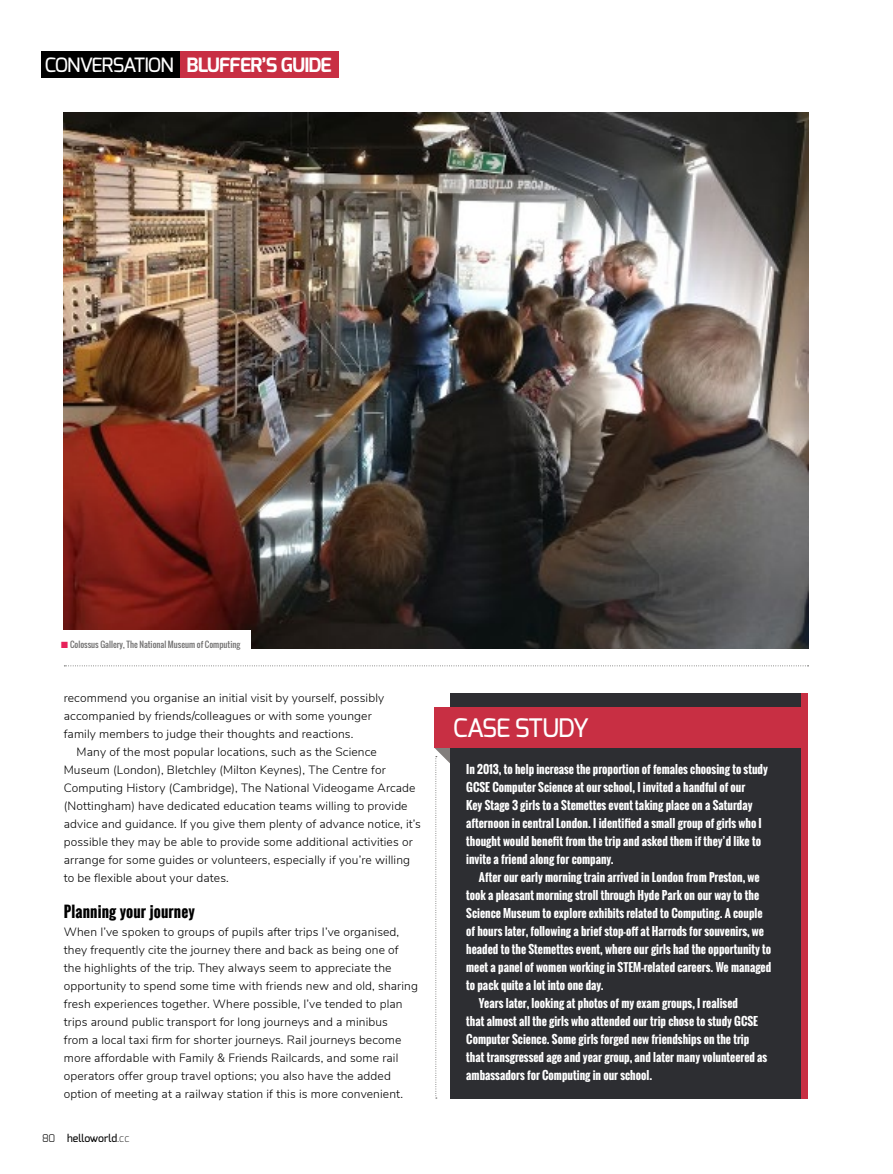
<style>
.page{position:relative;width:893px;height:1174px;background:#fff}
.page>*{position:absolute;margin:0;border:0;box-sizing:border-box;transform-origin:0 0}
.t1{font:500 25.5px "Exo";letter-spacing:-.04em;color:#fff}
.t2{font:700 19.65px "Exo";letter-spacing:-.04em;color:#fff}
.t3{font:700 15px "Oswald";letter-spacing:.01em;color:#000}
.t4{font:300 12px/18px "Nunito Sans";letter-spacing:.01em;color:#000}
.t5{font:700 11.25px/18px "Oswald";color:#fff}
.t6{font:500 10.5px "Exo";letter-spacing:-.01em;color:#000}
.t7{font:8.25px "Oswald";color:#706f6f}
.s1{font-weight:500}
.s2{color:#e7215a}
.s3{font-weight:300}
.s4{font-weight:200}
</style>
<div class="page">
<svg style="left:434px;top:747px;width:17px;height:351px"></svg>
<div style="left:451px;top:693px;width:357px;height:405px;background:#2d2e32"></div>
<div style="left:802px;top:693px;width:6px;height:405px;background:#c82f43"></div>
<div style="left:434px;top:707px;width:374px;height:40px;background:#c82f43"></div>
<div style="left:180px;top:51px;width:159px;height:27px;background:#c82f43"></div>
<div style="left:42px;top:51px;width:138px;height:27px;background:#000"></div>
<img style="left:63px;top:112px;width:745px;height:536px">
<div style="left:56px;top:630px;width:195px;height:26px;background:#fff"></div>
<svg style="left:64px;top:665px;width:744px;height:1px"></svg>
<h2 class="t2" style="left:45px;top:53px;width:288px"><span class="s1">CONVERSATION</span> BLUFFER’S GUIDE</h2>
<p class="t7" style="left:61px;top:641px;width:180px"><span class="s2">■</span> Colossus Gallery, The National Museum of Computing</p>
<p class="t4" style="left:64px;top:690px;width:322px">recommend you organise an initial visit by yourself, possibly accompanied by friends/colleagues or with some younger family members to judge their thoughts and reactions.</p>
<p class="t4" style="left:64px;top:744px;width:359px;text-indent:13px">Many of the most popular locations, such as the Science Museum (London), Bletchley (Milton Keynes), The Centre for Computing History (Cambridge), The National Videogame Arcade (Nottingham) have dedicated education teams willing to provide advice and guidance. If you give them plenty of advance notice, it’s possible they may be able to provide some additional activities or arrange for some guides or volunteers, especially if you’re willing to be flexible about your dates.</p>
<p class="t3" style="left:64px;top:905px;width:133px">Planning your journey</p>
<p class="t4" style="left:64px;top:924px;width:356px">When I’ve spoken to groups of pupils after trips I’ve organised, they frequently cite the journey there and back as being one of the highlights of the trip. They always seem to appreciate the opportunity to spend some time with friends new and old, sharing fresh experiences together. Where possible, I’ve tended to plan trips around public transport for long journeys and a minibus<br>from a local taxi firm for shorter journeys. Rail journeys become more affordable with Family &amp; Friends Railcards, and some rail operators offer group travel options; you also have the added option of meeting at a railway station if this is more convenient.</p>
<p class="t6" style="left:42px;top:1132px;width:89px"><span class="s3">80</span> helloworld<span class="s4">.cc</span></p>
<h1 class="t1" style="left:453px;top:713px;width:137px">CASE STUDY</h1>
<p class="t5" style="left:466px;top:761px;width:303px">In 2013, to help increase the proportion of females choosing to study GCSE Computer Science at our school, I invited a handful of our<br>Key Stage 3 girls to a Stemettes event taking place on a Saturday afternoon in central London. I identified a small group of girls who I thought would benefit from the trip and asked them if they’d like to invite a friend along for company.</p>
<p class="t5" style="left:479px;top:868px;width:282px">After our early morning train arrived in London from Preston, we</p>
<p class="t5" style="left:466px;top:886px;width:295px">took a pleasant morning stroll through Hyde Park on our way to the</p>
<p class="t5" style="left:466px;top:905px;width:298px">Science Museum to explore exhibits related to Computing. A couple</p>
<p class="t5" style="left:466px;top:922px;width:299px">of hours later, following a brief stop-off at Harrods for souvenirs, we</p>
<p class="t5" style="left:466px;top:940px;width:306px">headed to the Stemettes event, where our girls had the opportunity to</p>
<p class="t5" style="left:466px;top:958px;width:306px">meet a panel of women working in STEM-related careers. We managed</p>
<p class="t5" style="left:466px;top:977px;width:139px">to pack quite a lot into one day.</p>
<p class="t5" style="left:479px;top:995px;width:261px">Years later, looking at photos of my exam groups, I realised</p>
<p class="t5" style="left:466px;top:1012px;width:293px">that almost all the girls who attended our trip chose to study GCSE</p>
<p class="t5" style="left:466px;top:1030px;width:285px">Computer Science. Some girls forged new friendships on the trip</p>
<p class="t5" style="left:466px;top:1049px;width:303px">that transgressed age and year group, and later many volunteered as</p>
<p class="t5" style="left:466px;top:1067px;width:188px">ambassadors for Computing in our school.</p>
</div>
